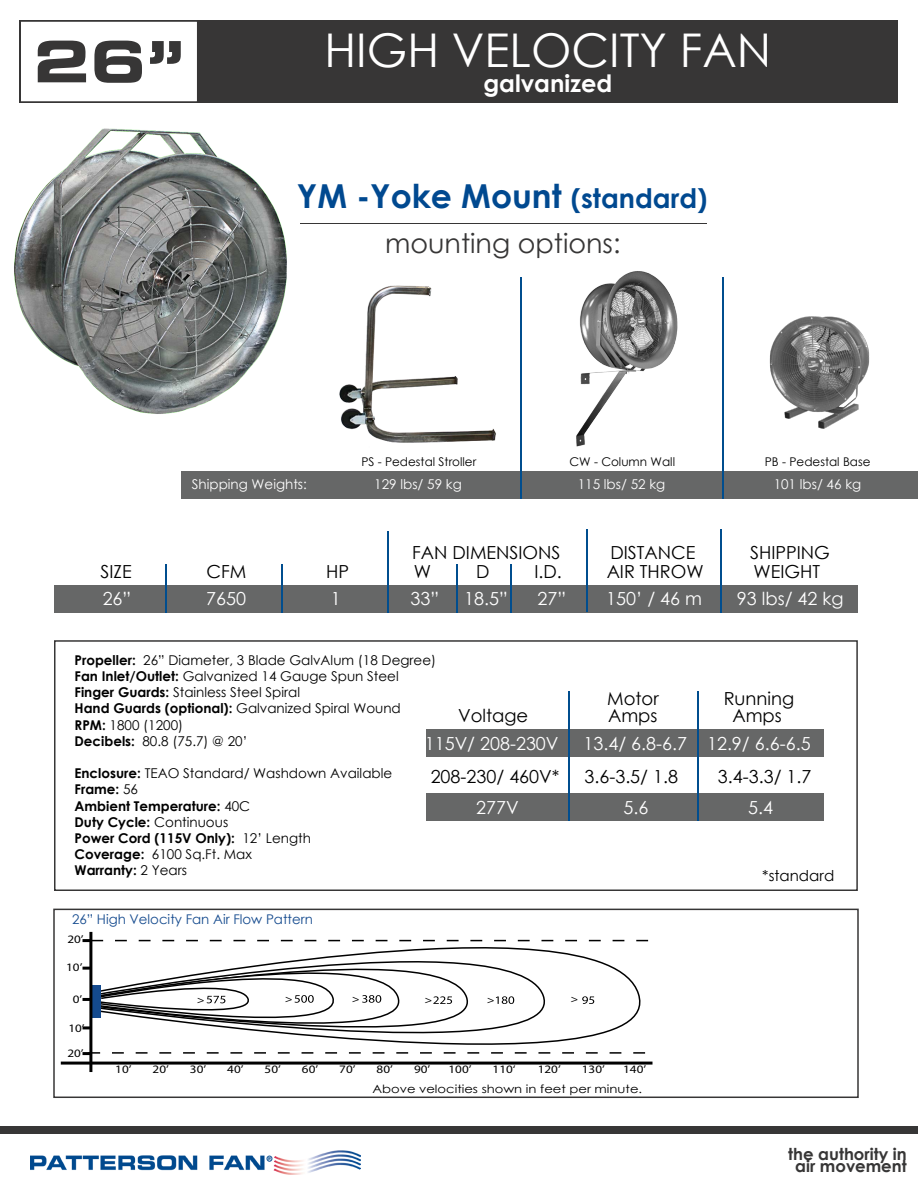
<style>
.page{position:relative;width:918px;height:1188px;background:#fff}
.page>*{position:absolute;margin:0;border:0;box-sizing:border-box;transform-origin:0 0}
.t1{font:57px "Eurostile LT Bold Extended Two";color:#373636}
.t2{font:46.5px "Century Gothic";color:#fff}
.t3{font:700 33px "Century Gothic";color:#004990}
.t4{font:27px "Century Gothic";color:#373636}
.t5{font:700 24px "Century Gothic";color:#fff}
.t6{font:18px "Century Gothic";color:#000}
.t7{font:18px "Century Gothic";color:#fff}
.t8{font:700 16.5px/12px "Century Gothic";color:#373636;text-align:center}
.t9{font:15px "Century Gothic";color:#000}
.t10{font:13.5px/16.2px "Century Gothic";color:#000}
.t11{font:700 13.5px/16.2px "Century Gothic";color:#000}
.t12{font:13.5px "Century Gothic";color:#fff}
.t13{font:13.35px "Century Gothic";color:#144a8e}
.t14{font:12px "Century Gothic";color:#000}
.t15{font:11.4px "Myriad Pro";color:#000;scale:1.15 1}
.t16{font:11.4px "Century Gothic";color:#000;scale:1.15 1}
.s1{font-size:27px}
.s2{font-weight:700}
.s3{font-weight:400}
</style>
<div class="page">
<div style="left:53px;top:909px;width:806px;height:189px;background:#fff;border:2px solid #373636"></div>
<div style="left:54px;top:640px;width:804px;height:251px;background:#fff;border:2px solid #373636"></div>
<div style="left:426px;top:730px;width:397px;height:27px;background:#666767"></div>
<div style="left:54px;top:585px;width:804px;height:27px;background:#666767"></div>
<hr style="left:165px;top:564px;width:2px;height:48px;background:#004d8e">
<hr style="left:282px;top:564px;width:1px;height:48px;background:#004d8e">
<hr style="left:387px;top:531px;width:2px;height:81px;background:#004d8e">
<hr style="left:510px;top:564px;width:1px;height:48px;background:#004d8e">
<hr style="left:457px;top:564px;width:1px;height:48px;background:#004d8e">
<hr style="left:586px;top:530px;width:1px;height:82px;background:#004d8e">
<hr style="left:720px;top:529px;width:2px;height:83px;background:#004d8e">
<div style="left:426px;top:794px;width:397px;height:27px;background:#666767"></div>
<hr style="left:568px;top:692px;width:2px;height:129px;background:#004d8e">
<hr style="left:697px;top:692px;width:2px;height:129px;background:#004d8e">
<div style="left:20px;top:20px;width:878px;height:83px;background:#373636"></div>
<div style="left:20px;top:20px;width:178px;height:83px;background:#fff;border:2px solid #373636"></div>
<svg style="left:89px;top:908px;width:585px;height:190px"></svg>
<svg style="left:93px;top:920px;width:479px;height:153px"></svg>
<svg style="left:96px;top:935px;width:395px;height:125px"></svg>
<hr style="left:61px;top:1062px;width:592px;height:3px;background:#000">
<hr style="left:89px;top:932px;width:3px;height:140px;background:#000">
<div style="left:0;top:1126px;width:918px;height:8px;background:#373636"></div>
<img style="left:31px;top:1150px;width:330px;height:25px">
<hr style="left:300px;top:223px;width:407px;height:1px;background:#373636">
<div style="left:181px;top:471px;width:737px;height:27px;background:#666767"></div>
<hr style="left:520px;top:277px;width:1px;height:221px;background:#004d8e">
<img style="left:339px;top:285px;width:157px;height:158px">
<img style="left:576px;top:271px;width:102px;height:176px">
<img style="left:14px;top:128px;width:273px;height:286px">
<img style="left:769px;top:316px;width:101px;height:113px">
<hr style="left:723px;top:277px;width:1px;height:221px;background:#004d8e">
<svg style="left:83px;top:939px;width:565px;height:116px"></svg>
<h1 class="t1" style="left:34px;top:22px;width:152px">26”</h1>
<h2 class="t2" style="left:325px;top:17px;width:448px">HIGH VELOCITY FAN</h2>
<h3 class="t5" style="left:483px;top:65px;width:131px">galvanized</h3>
<h3 class="t3" style="left:297px;top:171px;width:412px">YM -Yoke Mount <span class="s1">(standard)</span></h3>
<h3 class="t4" style="left:385px;top:225px;width:237px">mounting options:</h3>
<p class="t14" style="left:361px;top:453px;width:117px">PS - Pedestal Stroller</p>
<p class="t14" style="left:569px;top:453px;width:107px">CW - Column Wall</p>
<p class="t14" style="left:765px;top:453px;width:107px">PB - Pedestal Base</p>
<p class="t12" style="left:192px;top:474px;width:117px">Shipping Weights:</p>
<p class="t12" style="left:374px;top:474px;width:89px">129 lbs/ 59 kg</p>
<p class="t12" style="left:578px;top:474px;width:89px">115 lbs/ 52 kg</p>
<p class="t12" style="left:774px;top:474px;width:89px">101 lbs/ 46 kg</p>
<h3 class="t6" style="left:412px;top:540px;width:150px">FAN DIMENSIONS</h3>
<h3 class="t6" style="left:610px;top:540px;width:87px">DISTANCE</h3>
<h3 class="t6" style="left:750px;top:540px;width:81px">SHIPPING</h3>
<h3 class="t6" style="left:100px;top:558px;width:33px">SIZE</h3>
<h3 class="t6" style="left:206px;top:558px;width:41px">CFM</h3>
<h3 class="t6" style="left:326px;top:558px;width:24px">HP</h3>
<h3 class="t6" style="left:414px;top:558px;width:19px">W</h3>
<h3 class="t6" style="left:476px;top:558px;width:15px">D</h3>
<h3 class="t6" style="left:534px;top:558px;width:29px">I.D.</h3>
<h3 class="t6" style="left:607px;top:558px;width:99px">AIR THROW</h3>
<h3 class="t6" style="left:754px;top:558px;width:68px">WEIGHT</h3>
<h3 class="t7" style="left:103px;top:586px;width:30px">26”</h3>
<h3 class="t7" style="left:206px;top:586px;width:41px">7650</h3>
<h3 class="t7" style="left:331px;top:586px;width:11px">1</h3>
<h3 class="t7" style="left:411px;top:586px;width:30px">33”</h3>
<h3 class="t7" style="left:464px;top:586px;width:45px">18.5”</h3>
<h3 class="t7" style="left:538px;top:586px;width:30px">27”</h3>
<h3 class="t7" style="left:606px;top:586px;width:97px">150’ / 46 m</h3>
<h3 class="t7" style="left:737px;top:586px;width:108px">93 lbs/ 42 kg</h3>
<p class="t10" style="left:75px;top:652px;width:363px"><span class="s2">Propeller:</span> 26” Diameter, 3 Blade GalvAlum (18 Degree)<br><span class="s2">Fan Inlet/Outlet:</span> Galvanized 14 Gauge Spun Steel <span class="s2">Finger Guards:</span> Stainless Steel Spiral<br><span class="s2">Hand Guards (optional):</span> Galvanized Spiral Wound<br><span class="s2">RPM:</span> 1800 (1200)<br><span class="s2">Decibels:</span> 80.8 (75.7) @ 20’</p>
<p class="t11" style="left:75px;top:765px;width:319px">Enclosure: <span class="s3">TEAO Standard/ Washdown Available<br></span>Frame: <span class="s3">56<br></span>Ambient Temperature: <span class="s3">40C<br></span>Duty Cycle: <span class="s3">Continuous<br></span>Power Cord (115V Only): <span class="s3">12’ Length<br></span>Coverage: <span class="s3">6100 Sq.Ft. Max<br></span>Warranty: <span class="s3">2 Years</span></p>
<h3 class="t6" style="left:607px;top:686px;width:53px">Motor</h3>
<h3 class="t6" style="left:724px;top:686px;width:72px">Running</h3>
<h3 class="t6" style="left:458px;top:703px;width:72px">Voltage</h3>
<h3 class="t6" style="left:608px;top:703px;width:51px">Amps</h3>
<h3 class="t6" style="left:732px;top:703px;width:51px">Amps</h3>
<h3 class="t7" style="left:425px;top:731px;width:135px">115V/ 208-230V</h3>
<h3 class="t7" style="left:584px;top:731px;width:229px">13.4/ 6.8-6.7 12.9/ 6.6-6.5</h3>
<h3 class="t6" style="left:431px;top:764px;width:130px">208-230/ 460V*</h3>
<h3 class="t6" style="left:584px;top:764px;width:95px">3.6-3.5/ 1.8</h3>
<h3 class="t6" style="left:718px;top:764px;width:95px">3.4-3.3/ 1.7</h3>
<h3 class="t7" style="left:476px;top:795px;width:44px">277V</h3>
<h3 class="t7" style="left:624px;top:795px;width:26px">5.6</h3>
<h3 class="t7" style="left:748px;top:795px;width:26px">5.4</h3>
<p class="t9" style="left:762px;top:865px;width:73px">*standard</p>
<p class="t13" style="left:72px;top:910px;width:243px">26” High Velocity Fan Air Flow Pattern</p>
<p class="t15" style="left:67px;top:933px;width:16px">20’</p>
<p class="t15" style="left:66px;top:960px;width:16px">10’</p>
<p class="t15" style="left:73px;top:992px;width:10px">0’</p>
<p class="t15" style="left:68px;top:1021px;width:16px">10’</p>
<p class="t15" style="left:67px;top:1047px;width:16px">20’</p>
<p class="t15" style="left:115px;top:1062px;width:16px">10’</p>
<p class="t15" style="left:153px;top:1062px;width:16px">20’</p>
<p class="t15" style="left:190px;top:1062px;width:16px">30’</p>
<p class="t15" style="left:227px;top:1062px;width:16px">40’</p>
<p class="t15" style="left:265px;top:1062px;width:16px">50’</p>
<p class="t15" style="left:302px;top:1062px;width:16px">60’</p>
<p class="t15" style="left:339px;top:1062px;width:16px">70’</p>
<p class="t15" style="left:377px;top:1062px;width:16px">80’</p>
<p class="t15" style="left:414px;top:1062px;width:16px">90’</p>
<p class="t15" style="left:449px;top:1062px;width:21px">100’</p>
<p class="t15" style="left:493px;top:1062px;width:21px">110‘</p>
<p class="t15" style="left:538px;top:1062px;width:21px">120’</p>
<p class="t15" style="left:582px;top:1062px;width:21px">130’</p>
<p class="t15" style="left:623px;top:1062px;width:21px">140’</p>
<p class="t16" style="left:372px;top:1081px;width:236px">Above velocities shown in feet per minute.</p>
<p class="t8" style="left:788px;top:1147px;width:120px">the authority in air movement</p>
</div>
